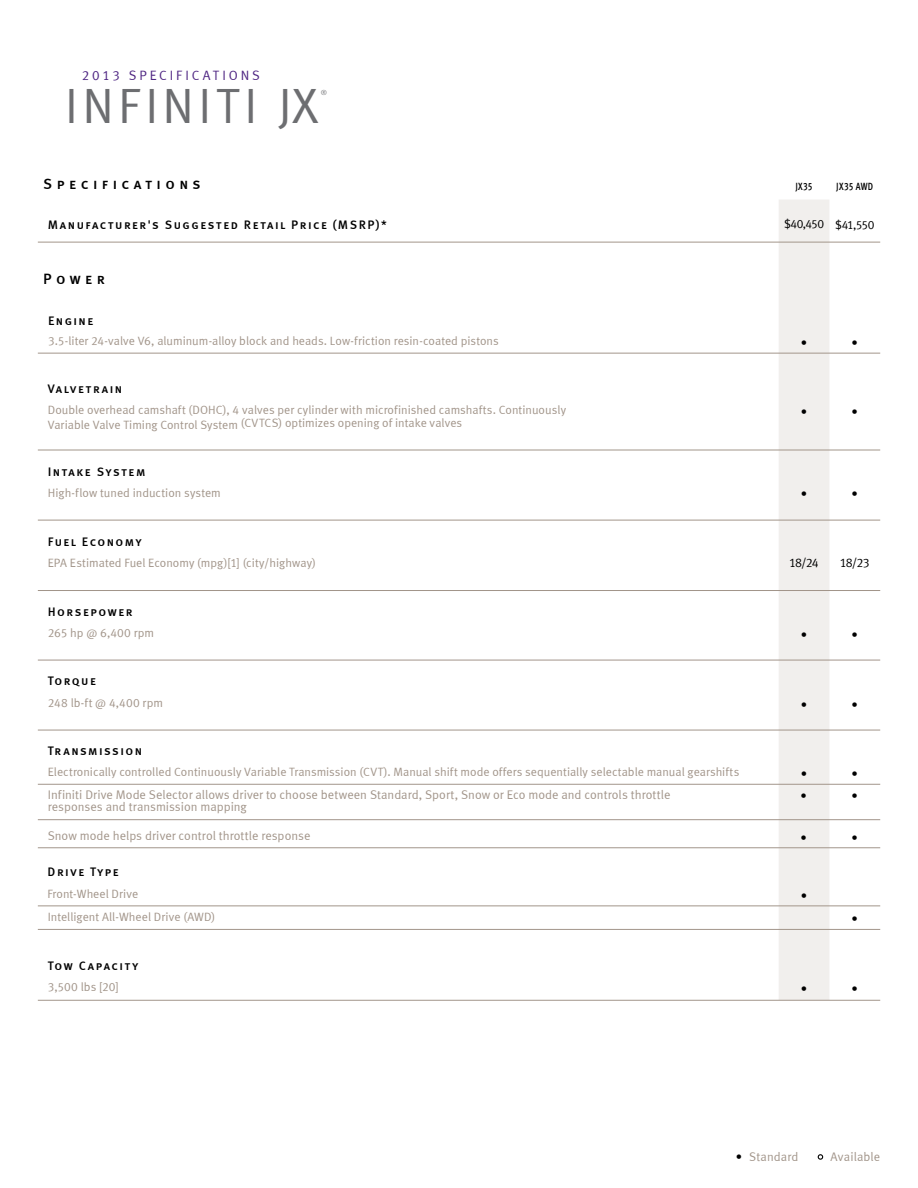
<style>
.page{position:relative;width:918px;height:1188px;background:#fff}
.page>*{position:absolute;margin:0;border:0;box-sizing:border-box;transform-origin:0 0}
.t1{font:49.5px "Meta Normal LF";letter-spacing:.09em;color:#6d6e71}
.t2{font:15px "Meta Medium LF Caps";letter-spacing:.295em;color:#000}
.t3{font:13.5px "Meta Normal LF";letter-spacing:.21em;color:#4f2683}
.t4{font:12.45px/12px "Meta Normal LF";color:#a2958a}
.t5{font:12.45px "Meta Normal LF";letter-spacing:-.075em;color:#000}
.t6{font:12.3px "Meta Medium LF Caps";letter-spacing:.12em;color:#000}
.t7{font:12.3px "Meta Normal LF";letter-spacing:.01em;color:#a2958a}
.t8{font:12.3px "Meta Normal LF";color:#000}
.t9{font:12px/13.5px "Meta Normal LF";color:#a2958a}
.t10{font:12px "Meta Normal LF";letter-spacing:-.07em;color:#000}
.t11{font:10.5px "Meta Medium LF Caps";letter-spacing:.03em;color:#000;scale:.8 1}
.t12{font:7.2px "Meta Normal LF";color:#6d6e71}
.s1{color:#000}
</style>
<div class="page">
<svg style="left:817px;top:1154px;width:7px;height:6px"></svg>
<div style="left:779px;top:200px;width:50px;height:800px;background:#f1efed"></div>
<hr style="left:38px;top:590px;width:842px;height:1px;background:#a2958a">
<hr style="left:38px;top:660px;width:842px;height:1px;background:#a2958a">
<hr style="left:38px;top:730px;width:842px;height:1px;background:#a2958a">
<hr style="left:38px;top:784px;width:842px;height:1px;background:#a2958a">
<hr style="left:38px;top:819px;width:842px;height:1px;background:#a2958a">
<hr style="left:38px;top:906px;width:842px;height:1px;background:#a2958a">
<hr style="left:38px;top:929px;width:842px;height:1px;background:#a2958a">
<hr style="left:38px;top:242px;width:842px;height:1px;background:#a2958a">
<hr style="left:38px;top:353px;width:842px;height:1px;background:#a2958a">
<hr style="left:38px;top:450px;width:842px;height:1px;background:#a2958a">
<hr style="left:38px;top:1000px;width:842px;height:1px;background:#a2958a">
<hr style="left:38px;top:520px;width:842px;height:1px;background:#a2958a">
<hr style="left:38px;top:848px;width:842px;height:1px;background:#a2958a">
<p class="t3" style="left:82px;top:67px;width:180px">2013 specifi cati on s</p>
<h1 class="t1" style="left:65px;top:77px;width:255px">INFINITI JX</h1>
<p class="t12" style="left:321px;top:88px;width:8px">®</p>
<p class="t2" style="left:43px;top:175px;width:159px">Specifications</p>
<p class="t6" style="left:48px;top:217px;width:341px">Manufacturer's Suggested Retail Price (MSRP)*</p>
<p class="t10" style="left:784px;top:217px;width:92px">$40,450 $41,550</p>
<p class="t11" style="left:796px;top:180px;width:23px">JX35</p>
<p class="t11" style="left:836px;top:181px;width:48px">JX35 AWD</p>
<p class="t2" style="left:43px;top:270px;width:63px">Power</p>
<p class="t6" style="left:48px;top:313px;width:47px">Engine</p>
<p class="t9" style="left:48px;top:334px;width:452px">3.5-liter 24-valve V6, aluminum-alloy block and heads. Low-friction resin-coated pistons</p>
<p class="t5" style="left:801px;top:336px;width:8px">•</p>
<p class="t5" style="left:852px;top:336px;width:8px">•</p>
<p class="t6" style="left:48px;top:382px;width:76px">Valvetrain</p>
<p class="t9" style="left:48px;top:403px;width:520px">Double overhead camshaft (DOHC), 4 valves per cylinder with microfinished camshafts. Continuously<br>Variable Valve Timing Control System (CVTCS) optimizes opening of intake valves</p>
<p class="t5" style="left:801px;top:404px;width:8px">•</p>
<p class="t5" style="left:852px;top:404px;width:8px">•</p>
<p class="t6" style="left:48px;top:464px;width:99px">Intake System</p>
<p class="t9" style="left:48px;top:486px;width:175px">High-flow tuned induction system</p>
<p class="t5" style="left:801px;top:487px;width:8px">•</p>
<p class="t5" style="left:852px;top:487px;width:8px">•</p>
<p class="t6" style="left:48px;top:534px;width:95px">Fuel Economy</p>
<p class="t9" style="left:48px;top:556px;width:8px">EPA</p>
<p class="t9" style="left:70px;top:556px;width:248px">Estimated Fuel Economy (mpg)[1] (city/highway)</p>
<p class="t5" style="left:789px;top:556px;width:31px">18/24</p>
<p class="t5" style="left:840px;top:556px;width:31px">18/23</p>
<p class="t6" style="left:48px;top:604px;width:86px">Horsepower</p>
<p class="t9" style="left:48px;top:626px;width:108px">265 hp @ 6,400 rpm</p>
<p class="t6" style="left:48px;top:674px;width:50px">Torque</p>
<p class="t5" style="left:801px;top:627px;width:8px">•</p>
<p class="t5" style="left:852px;top:627px;width:8px">•</p>
<p class="t9" style="left:48px;top:696px;width:117px">248 lb-ft @ 4,400 rpm</p>
<p class="t5" style="left:801px;top:697px;width:8px">•</p>
<p class="t5" style="left:852px;top:697px;width:8px">•</p>
<p class="t6" style="left:48px;top:744px;width:96px">Transmission</p>
<p class="t9" style="left:48px;top:765px;width:693px">Electronically controlled Continuously Variable Transmission (CVT). Manual shift mode offers sequentially selectable manual gearshifts</p>
<p class="t5" style="left:801px;top:766px;width:8px">•</p>
<p class="t5" style="left:852px;top:766px;width:8px">•</p>
<p class="t4" style="left:48px;top:788px;width:624px">Infiniti Drive Mode Selector allows driver to choose between Standard, Sport, Snow or Eco mode and controls throttle responses and transmission mapping</p>
<p class="t4" style="left:48px;top:829px;width:264px">Snow mode helps driver control throttle response</p>
<p class="t6" style="left:48px;top:865px;width:73px">Drive Type</p>
<p class="t9" style="left:47px;top:887px;width:92px">Front-Wheel Drive</p>
<p class="t5" style="left:801px;top:888px;width:8px">•</p>
<p class="t9" style="left:48px;top:910px;width:169px">Intelligent All-Wheel Drive (AWD)</p>
<p class="t5" style="left:852px;top:911px;width:8px">•</p>
<p class="t6" style="left:48px;top:959px;width:92px">Tow Capacity</p>
<p class="t9" style="left:48px;top:980px;width:73px">3,500 lbs [20]</p>
<p class="t5" style="left:801px;top:982px;width:8px">•</p>
<p class="t5" style="left:852px;top:982px;width:8px">•</p>
<p class="t8" style="left:801px;top:789px;width:8px">•</p>
<p class="t8" style="left:801px;top:831px;width:8px">•</p>
<p class="t8" style="left:851px;top:789px;width:8px">•</p>
<p class="t8" style="left:851px;top:831px;width:8px">•</p>
<p class="t7" style="left:736px;top:1149px;width:64px"><span class="s1">•</span> Standard</p>
<p class="t7" style="left:831px;top:1149px;width:51px">Available</p>
</div>
